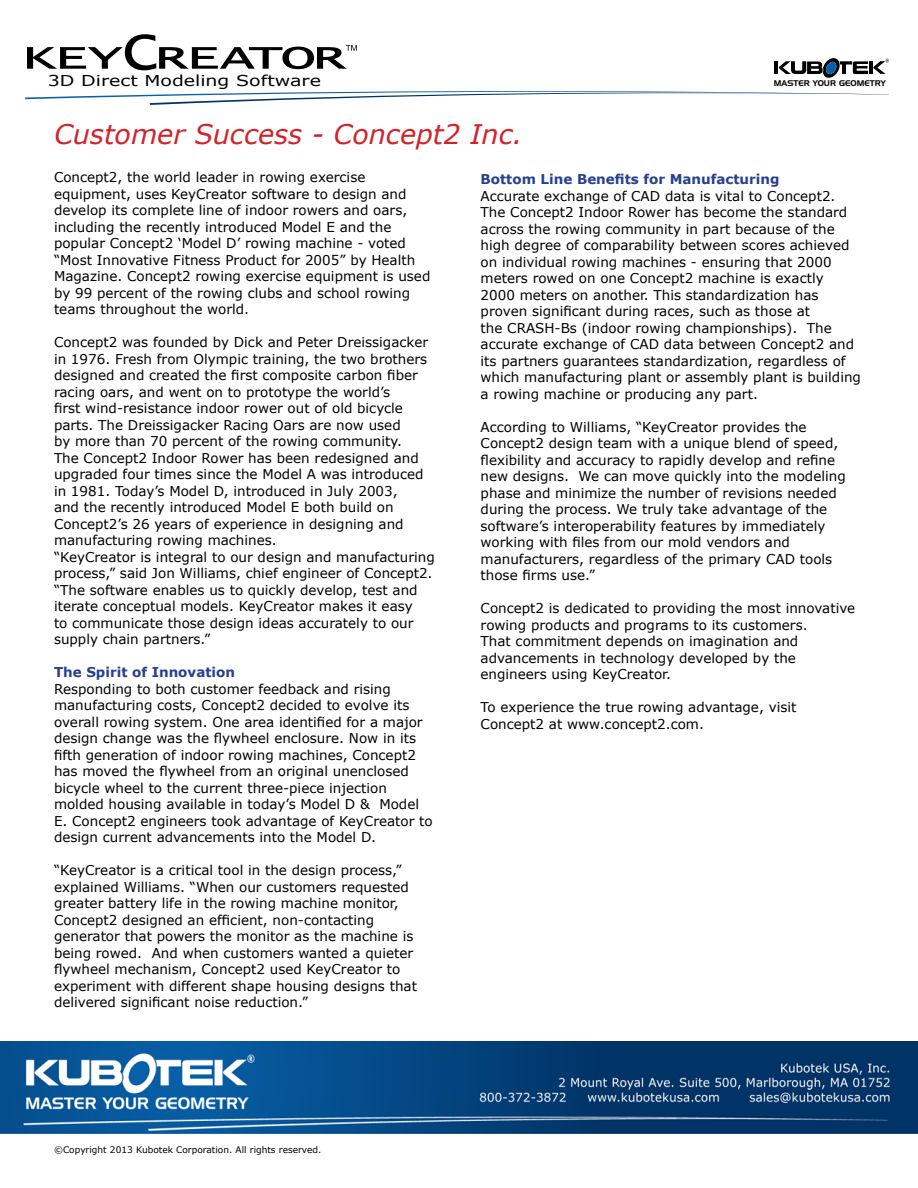
<style>
.page{position:relative;width:918px;height:1188px;background:#fff}
.page>*{position:absolute;margin:0;border:0;box-sizing:border-box;transform-origin:0 0}
.t1{font:italic 27px "Verdana";color:#d2232a}
.t2{font:15px "Verdana";color:#000;scale:1.27 1}
.t3{font:13.5px/16.5px "Verdana";color:#000}
.t4{font:700 13.5px "Verdana";color:#25408f}
.t5{font:9px "Verdana";color:#000}
.t6{font:7.95px "Handel Gothic BT";color:#000}
</style>
<div class="page">
<svg style="left:27px;top:34px;width:330px;height:36px"></svg>
<svg style="left:25px;top:91px;width:864px;height:14px"></svg>
<svg style="left:775px;top:58px;width:114px;height:20px"></svg>
<img style="left:0;top:1041px;width:918px;height:93px">
<p class="t2" style="left:48px;top:71px;width:217px">3D Direct Modeling Software</p>
<p class="t6" style="left:774px;top:78px;width:113px">MASTER YOUR GEOMETRY</p>
<p class="t1" style="left:54px;top:115px;width:470px">Customer Success - Concept2 Inc.</p>
<p class="t3" style="left:54px;top:169px;width:378px">Concept2, the world leader in rowing exercise equipment, uses KeyCreator software to design and develop its complete line of indoor rowers and oars, including the recently introduced Model E and the popular Concept2 ‘Model D’ rowing machine - voted “Most Innovative Fitness Product for 2005” by Health Magazine. Concept2 rowing exercise equipment is used by 99 percent of the rowing clubs and school rowing teams throughout the world.</p>
<p class="t3" style="left:54px;top:334px;width:376px">Concept2 was founded by Dick and Peter Dreissigacker in 1976. Fresh from Olympic training, the two brothers designed and created the first composite carbon fiber racing oars, and went on to prototype the world’s<br>first wind-resistance indoor rower out of old bicycle parts. The Dreissigacker Racing Oars are now used<br>by more than 70 percent of the rowing community.<br>The Concept2 Indoor Rower has been redesigned and upgraded four times since the Model A was introduced in 1981. Today’s Model D, introduced in July 2003,<br>and the recently introduced Model E both build on Concept2’s 26 years of experience in designing and manufacturing rowing machines.</p>
<p class="t3" style="left:54px;top:549px;width:382px">“KeyCreator is integral to our design and manufacturing process,” said Jon Williams, chief engineer of Concept2. “The software enables us to quickly develop, test and iterate conceptual models. KeyCreator makes it easy<br>to communicate those design ideas accurately to our supply chain partners.”</p>
<p class="t4" style="left:54px;top:663px;width:183px">The Spirit of Innovation</p>
<p class="t3" style="left:54px;top:681px;width:380px">Responding to both customer feedback and rising manufacturing costs, Concept2 decided to evolve its overall rowing system. One area identified for a major design change was the flywheel enclosure. Now in its fifth generation of indoor rowing machines, Concept2 has moved the flywheel from an original unenclosed bicycle wheel to the current three-piece injection molded housing available in today’s Model D &amp; Model E. Concept2 engineers took advantage of KeyCreator to design current advancements into the Model D.</p>
<p class="t3" style="left:54px;top:862px;width:365px">“KeyCreator is a critical tool in the design process,” explained Williams. “When our customers requested greater battery life in the rowing machine monitor, Concept2 designed an efficient, non-contacting generator that powers the monitor as the machine is being rowed. And when customers wanted a quieter flywheel mechanism, Concept2 used KeyCreator to experiment with different shape housing designs that delivered significant noise reduction.”</p>
<p class="t4" style="left:481px;top:170px;width:301px">Bottom Line Benefits for Manufacturing</p>
<p class="t3" style="left:481px;top:187px;width:382px">Accurate exchange of CAD data is vital to Concept2.<br>The Concept2 Indoor Rower has become the standard across the rowing community in part because of the high degree of comparability between scores achieved on individual rowing machines - ensuring that 2000 meters rowed on one Concept2 machine is exactly 2000 meters on another. This standardization has proven significant during races, such as those at<br>the CRASH-Bs (indoor rowing championships). The accurate exchange of CAD data between Concept2 and its partners guarantees standardization, regardless of which manufacturing plant or assembly plant is building a rowing machine or producing any part.</p>
<p class="t3" style="left:481px;top:418px;width:367px">According to Williams, “KeyCreator provides the Concept2 design team with a unique blend of speed, flexibility and accuracy to rapidly develop and refine new designs. We can move quickly into the modeling phase and minimize the number of revisions needed during the process. We truly take advantage of the software’s interoperability features by immediately working with files from our mold vendors and manufacturers, regardless of the primary CAD tools those firms use.”</p>
<p class="t3" style="left:481px;top:600px;width:376px">Concept2 is dedicated to providing the most innovative rowing products and programs to its customers.<br>That commitment depends on imagination and advancements in technology developed by the engineers using KeyCreator.</p>
<p class="t3" style="left:481px;top:699px;width:317px">To experience the true rowing advantage, visit<br>Concept2 at www.concept2.com.</p>
<p class="t5" style="left:54px;top:1144px;width:269px">©Copyright 2013 Kubotek Corporation. All rights reserved.</p>
</div>
